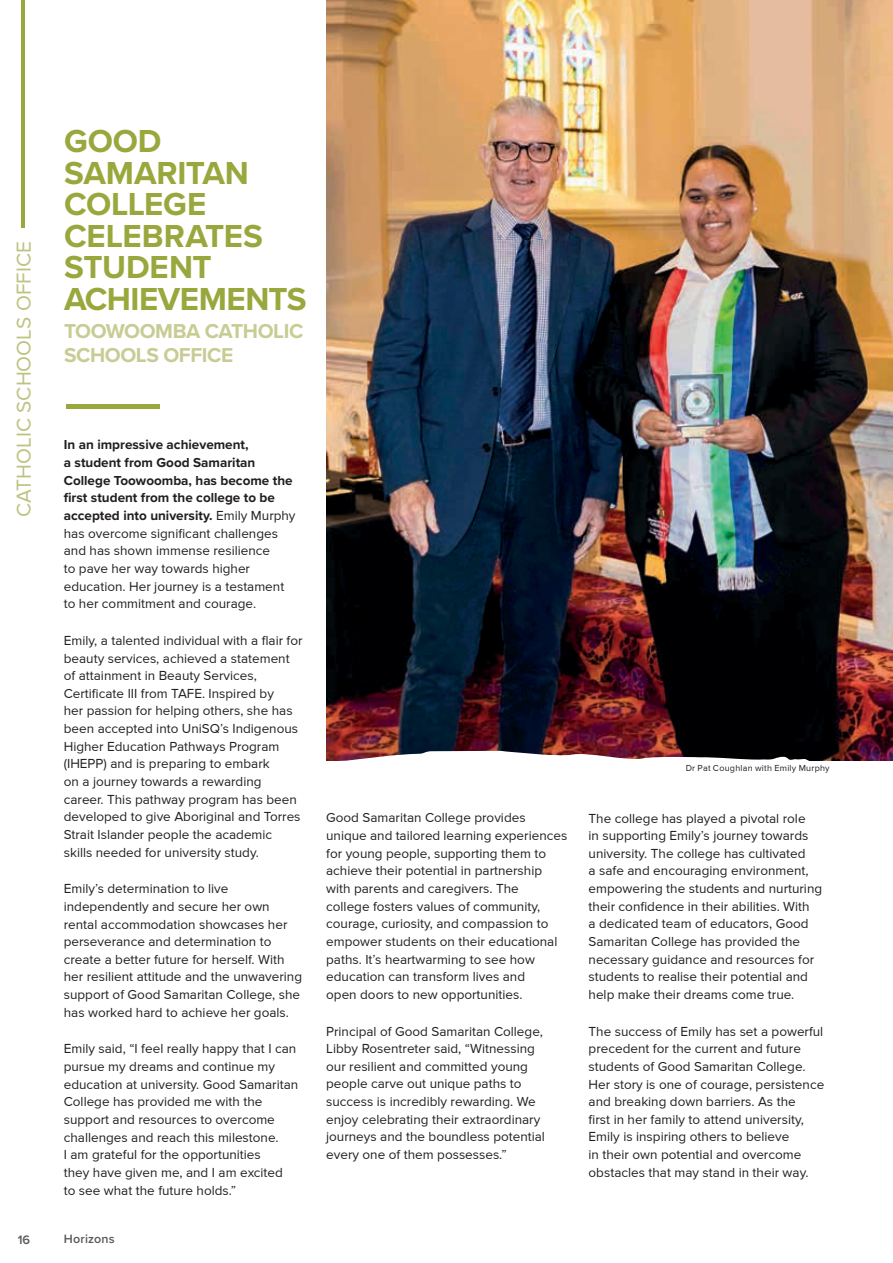
<style>
.page{position:relative;width:893px;height:1263px;background:#fff}
.page>*{position:absolute;margin:0;border:0;box-sizing:border-box;transform-origin:0 0}
.t1{font:700 33px/31.5px "Proxima Nova";letter-spacing:-.01em;color:#99a73c}
.t2{font:700 20.85px/24px "Proxima Nova";letter-spacing:-.02em;color:#c8cc94}
.t3{font:20.85px "Proxima Nova";letter-spacing:.005em;color:#bec381}
.t4{font:13.5px/17.7px "Proxima Nova";color:#231f20}
.t5{font:600 12.75px "Proxima Nova";color:#58595b}
.t6{font:600 12.45px "Proxima Nova";letter-spacing:.02em;color:#58595b}
.t7{font:9px "Proxima Nova";letter-spacing:.025em;color:#231f20}
.s1{font-weight:700}
</style>
<div class="page">
<img style="left:326px;top:0;width:567px;height:748px">
<img style="left:326px;top:748px;width:567px;height:13px">
<hr style="left:66px;top:405px;width:93px;height:4px;background:#99a73c">
<hr style="left:21px;top:0;width:3px;height:228px;background:#99a73c">
<h2 class="t3" style="left:12px;top:517px;width:278px;rotate:-90deg">CATHOLIC SCHOOLS OFFICE</h2>
<h1 class="t1" style="left:64px;top:125px;width:244px">GOOD<br>SAMARITAN<br>COLLEGE<br>CELEBRATES<br>STUDENT<br>ACHIEVEMENTS</h1>
<h2 class="t2" style="left:64px;top:319px;width:241px">TOOWOOMBA CATHOLIC<br>SCHOOLS OFFICE</h2>
<p class="t4" style="left:64px;top:437px;width:233px"><span class="s1">In an impressive achievement,<br>a student from Good Samaritan College Toowoomba, has become the first student from the college to be accepted into university.</span> Emily Murphy has overcome significant challenges and has shown immense resilience<br>to pave her way towards higher education. Her journey is a testament to her commitment and courage.</p>
<p class="t4" style="left:64px;top:632px;width:240px">Emily, a talented individual with a flair for beauty services, achieved a statement of attainment in Beauty Services, Certificate III from TAFE. Inspired by<br>her passion for helping others, she has been accepted into UniSQ’s Indigenous Higher Education Pathways Program (IHEPP) and is preparing to embark<br>on a journey towards a rewarding career. This pathway program has been developed to give Aboriginal and Torres Strait Islander people the academic skills needed for university study.</p>
<p class="t4" style="left:64px;top:880px;width:240px">Emily’s determination to live independently and secure her own rental accommodation showcases her perseverance and determination to create a better future for herself. With her resilient attitude and the unwavering support of Good Samaritan College, she has worked hard to achieve her goals.</p>
<p class="t4" style="left:64px;top:1040px;width:236px">Emily said, “I feel really happy that I can pursue my dreams and continue my education at university. Good Samaritan College has provided me with the support and resources to overcome challenges and reach this milestone.<br>I am grateful for the opportunities<br>they have given me, and I am excited<br>to see what the future holds.”</p>
<p class="t5" style="left:18px;top:1230px;width:14px">16</p>
<p class="t6" style="left:64px;top:1230px;width:52px">Horizons</p>
<p class="t4" style="left:326px;top:809px;width:243px">Good Samaritan College provides unique and tailored learning experiences for young people, supporting them to achieve their potential in partnership with parents and caregivers. The<br>college fosters values of community, courage, curiosity, and compassion to empower students on their educational paths. It’s heartwarming to see how education can transform lives and<br>open doors to new opportunities.</p>
<p class="t4" style="left:326px;top:1023px;width:220px">Principal of Good Samaritan College, Libby Rosentreter said, “Witnessing our resilient and committed young people carve out unique paths to success is incredibly rewarding. We enjoy celebrating their extraordinary journeys and the boundless potential every one of them possesses.”</p>
<p class="t7" style="left:686px;top:763px;width:145px">Dr Pat Coughlan with Emily Murphy</p>
<p class="t4" style="left:589px;top:810px;width:235px">The college has played a pivotal role<br>in supporting Emily’s journey towards university. The college has cultivated<br>a safe and encouraging environment, empowering the students and nurturing their confidence in their abilities. With<br>a dedicated team of educators, Good Samaritan College has provided the necessary guidance and resources for students to realise their potential and help make their dreams come true.</p>
<p class="t4" style="left:589px;top:1023px;width:237px">The success of Emily has set a powerful precedent for the current and future students of Good Samaritan College.<br>Her story is one of courage, persistence and breaking down barriers. As the<br>first in her family to attend university, Emily is inspiring others to believe<br>in their own potential and overcome obstacles that may stand in their way.</p>
</div>
